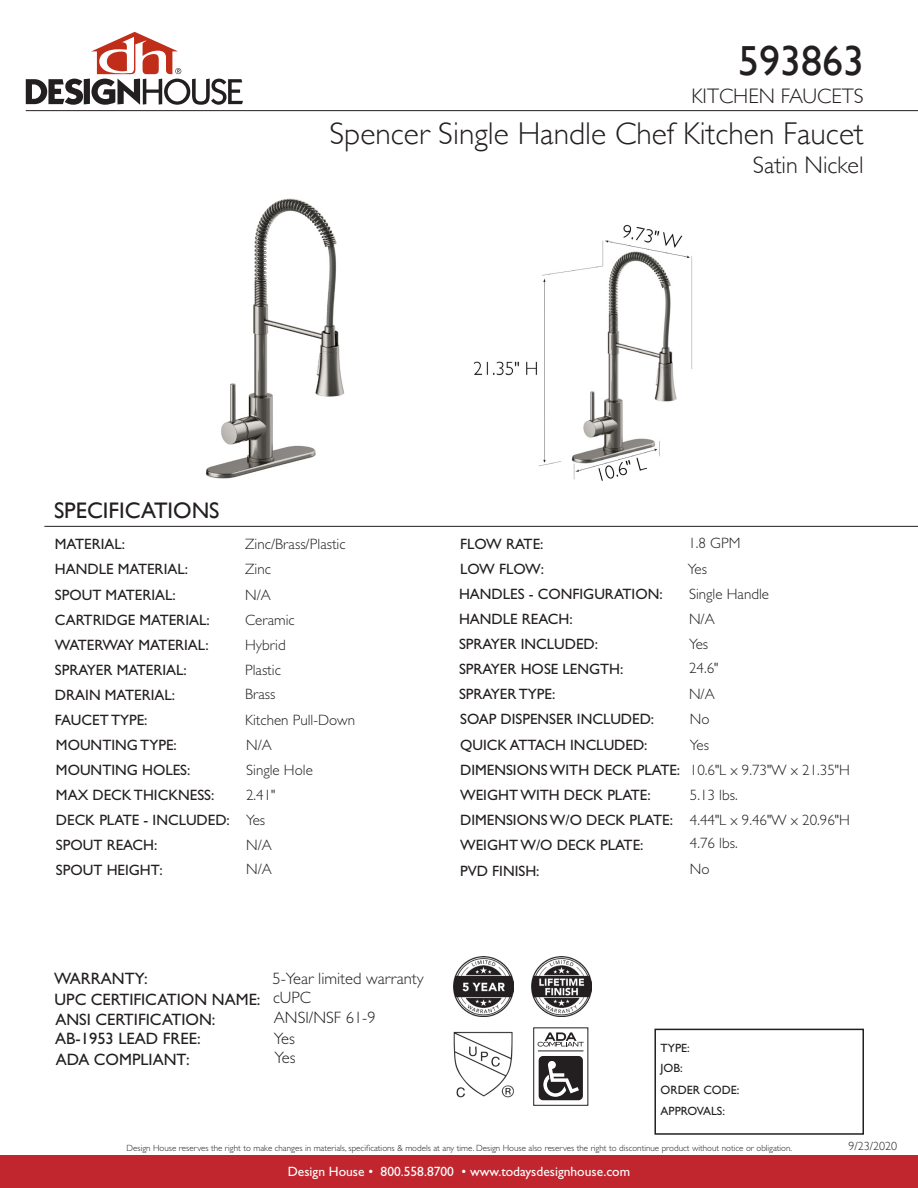
<style>
.page{position:relative;width:918px;height:1188px;background:#fff}
.page>*{position:absolute;margin:0;border:0;box-sizing:border-box;transform-origin:0 0}
.t1{font:42px "Gill Sans";color:#231f20}
.t2{font:300 31.5px "Gill Sans";color:#231f20}
.t3{font:300 24px "Gill Sans";color:#231f20}
.t4{font:22.5px "Gill Sans";color:#231f20}
.t5{font:300 21px "Gill Sans";color:#231f20}
.t6{font:16.5px "Gill Sans Std";color:#231f20}
.t7{font:300 16.5px "Gill Sans Std";color:#231f20}
.t8{font:15px "Gill Sans Std";color:#231f20}
.t9{font:300 15px "Gill Sans Std";color:#231f20}
.t10{font:13.5px "Gill Sans Std";color:#fff}
.t11{font:12px "Gill Sans Std";color:#231f20}
.t12{font:12px "Gill Sans";color:#231f20}
.t13{font:300 12px "Gill Sans";color:#231f20}
.t14{font:300 9px "Gill Sans Std";color:#231f20}
</style>
<div class="page">
<div style="left:0;top:1156px;width:918px;height:32px;background:#c1262f"></div>
<svg style="left:26px;top:32px;width:217px;height:73px"></svg>
<img style="left:206px;top:198px;width:139px;height:281px">
<img style="left:474px;top:224px;width:219px;height:257px">
<div style="left:654px;top:1029px;width:210px;height:106px;border:2px solid #231f20"></div>
<hr style="left:44px;top:526px;width:874px;height:1px;background:#231f20">
<svg style="left:538px;top:1032px;width:46px;height:15px"></svg>
<svg style="left:539px;top:1056px;width:44px;height:44px;background:#504d4d"></svg>
<hr style="left:538px;top:1051px;width:45px;height:1px;background:#231f20">
<img style="left:453px;top:1032px;width:61px;height:66px">
<img style="left:453px;top:956px;width:60px;height:61px">
<img style="left:531px;top:956px;width:61px;height:61px">
<hr style="left:26px;top:110px;width:892px;height:1px;background:#231f20">
<p class="t1" style="left:738px;top:36px;width:127px">593863</p>
<p class="t5" style="left:692px;top:79px;width:174px">KITCHEN FAUCETS</p>
<p class="t2" style="left:329px;top:108px;width:536px">Spencer Single Handle Chef Kitchen Faucet</p>
<p class="t3" style="left:753px;top:147px;width:112px">Satin Nickel</p>
<p class="t4" style="left:54px;top:497px;width:167px">SPECIFICATIONS</p>
<p class="t8" style="left:55px;top:536px;width:72px">MATERIAL:</p>
<p class="t9" style="left:245px;top:536px;width:102px">Zinc/Brass/Plastic</p>
<p class="t8" style="left:55px;top:561px;width:135px">HANDLE MATERIAL:</p>
<p class="t9" style="left:245px;top:561px;width:27px">Zinc</p>
<p class="t8" style="left:55px;top:586px;width:122px">SPOUT MATERIAL:</p>
<p class="t9" style="left:245px;top:586px;width:27px">N/A</p>
<p class="t8" style="left:55px;top:611px;width:156px">CARTRIDGE MATERIAL:</p>
<p class="t9" style="left:245px;top:611px;width:51px">Ceramic</p>
<p class="t8" style="left:55px;top:636px;width:155px">WATERWAY MATERIAL:</p>
<p class="t9" style="left:245px;top:636px;width:42px">Hybrid</p>
<p class="t8" style="left:55px;top:661px;width:133px">SPRAYER MATERIAL:</p>
<p class="t9" style="left:245px;top:661px;width:37px">Plastic</p>
<p class="t8" style="left:55px;top:711px;width:94px">FAUCET TYPE:</p>
<p class="t9" style="left:245px;top:712px;width:111px">Kitchen Pull-Down</p>
<p class="t8" style="left:55px;top:686px;width:122px">DRAIN MATERIAL:</p>
<p class="t9" style="left:245px;top:685px;width:32px">Brass</p>
<p class="t8" style="left:56px;top:736px;width:122px">MOUNTING TYPE:</p>
<p class="t9" style="left:246px;top:737px;width:27px">N/A</p>
<p class="t8" style="left:56px;top:762px;width:136px">MOUNTING HOLES:</p>
<p class="t9" style="left:246px;top:762px;width:68px">Single Hole</p>
<p class="t8" style="left:56px;top:787px;width:160px">MAX DECK THICKNESS:</p>
<p class="t9" style="left:246px;top:787px;width:31px">2.41"</p>
<p class="t8" style="left:56px;top:812px;width:175px">DECK PLATE - INCLUDED:</p>
<p class="t9" style="left:246px;top:812px;width:21px">Yes</p>
<p class="t8" style="left:56px;top:837px;width:103px">SPOUT REACH:</p>
<p class="t9" style="left:246px;top:837px;width:27px">N/A</p>
<p class="t8" style="left:56px;top:862px;width:108px">SPOUT HEIGHT:</p>
<p class="t9" style="left:246px;top:861px;width:27px">N/A</p>
<p class="t8" style="left:460px;top:535px;width:85px">FLOW RATE:</p>
<p class="t9" style="left:688px;top:534px;width:53px">1.8 GPM</p>
<p class="t8" style="left:460px;top:560px;width:85px">LOW FLOW:</p>
<p class="t9" style="left:688px;top:561px;width:21px">Yes</p>
<p class="t8" style="left:459px;top:585px;width:205px">HANDLES - CONFIGURATION:</p>
<p class="t9" style="left:689px;top:586px;width:81px">Single Handle</p>
<p class="t8" style="left:459px;top:610px;width:115px">HANDLE REACH:</p>
<p class="t9" style="left:689px;top:611px;width:27px">N/A</p>
<p class="t8" style="left:459px;top:636px;width:141px">SPRAYER INCLUDED:</p>
<p class="t9" style="left:689px;top:636px;width:21px">Yes</p>
<p class="t8" style="left:459px;top:686px;width:98px">SPRAYER TYPE:</p>
<p class="t9" style="left:689px;top:686px;width:27px">N/A</p>
<p class="t8" style="left:460px;top:736px;width:189px">QUICK ATTACH INCLUDED:</p>
<p class="t9" style="left:690px;top:736px;width:21px">Yes</p>
<p class="t8" style="left:460px;top:761px;width:222px">DIMENSIONS WITH DECK PLATE:</p>
<p class="t9" style="left:690px;top:761px;width:161px">10.6"L x 9.73"W x 21.35"H</p>
<p class="t8" style="left:459px;top:661px;width:166px">SPRAYER HOSE LENGTH:</p>
<p class="t9" style="left:689px;top:659px;width:31px">24.6"</p>
<p class="t8" style="left:460px;top:711px;width:196px">SOAP DISPENSER INCLUDED:</p>
<p class="t9" style="left:690px;top:711px;width:21px">No</p>
<p class="t8" style="left:460px;top:786px;width:192px">WEIGHT WITH DECK PLATE:</p>
<p class="t9" style="left:690px;top:786px;width:49px">5.13 lbs.</p>
<p class="t8" style="left:460px;top:811px;width:214px">DIMENSIONS W/O DECK PLATE:</p>
<p class="t9" style="left:690px;top:811px;width:161px">4.44"L x 9.46"W x 20.96"H</p>
<p class="t8" style="left:460px;top:836px;width:185px">WEIGHT W/O DECK PLATE:</p>
<p class="t9" style="left:690px;top:835px;width:49px">4.76 lbs.</p>
<p class="t8" style="left:460px;top:862px;width:81px">PVD FINISH:</p>
<p class="t9" style="left:690px;top:861px;width:21px">No</p>
<p class="t6" style="left:54px;top:969px;width:95px">WARRANTY:</p>
<p class="t6" style="left:55px;top:989px;width:207px">UPC CERTIFICATION NAME:</p>
<p class="t7" style="left:273px;top:969px;width:153px">5-Year limited warranty</p>
<p class="t7" style="left:273px;top:988px;width:39px">cUPC</p>
<p class="t6" style="left:55px;top:1010px;width:162px">ANSI CERTIFICATION:</p>
<p class="t7" style="left:274px;top:1009px;width:103px">ANSI/NSF 61-9</p>
<p class="t6" style="left:55px;top:1029px;width:147px">AB-1953 LEAD FREE:</p>
<p class="t6" style="left:56px;top:1050px;width:135px">ADA COMPLIANT:</p>
<p class="t7" style="left:274px;top:1030px;width:23px">Yes</p>
<p class="t7" style="left:274px;top:1049px;width:23px">Yes</p>
<p class="t11" style="left:661px;top:1041px;width:31px">TYPE:</p>
<p class="t11" style="left:661px;top:1061px;width:24px">JOB:</p>
<p class="t12" style="left:661px;top:1083px;width:80px">ORDER CODE:</p>
<p class="t11" style="left:661px;top:1104px;width:66px">APPROVALS:</p>
<p class="t14" style="left:127px;top:1143px;width:667px">Design House reserves the right to make changes in materials, specifications &amp; models at any time. Design House also reserves the right to discontinue product without notice or obligation.</p>
<p class="t10" style="left:288px;top:1164px;width:344px">Design House • 800.558.8700 • www.todaysdesignhouse.com</p>
<p class="t13" style="left:849px;top:1136px;width:50px">9/23/2020</p>
</div>
